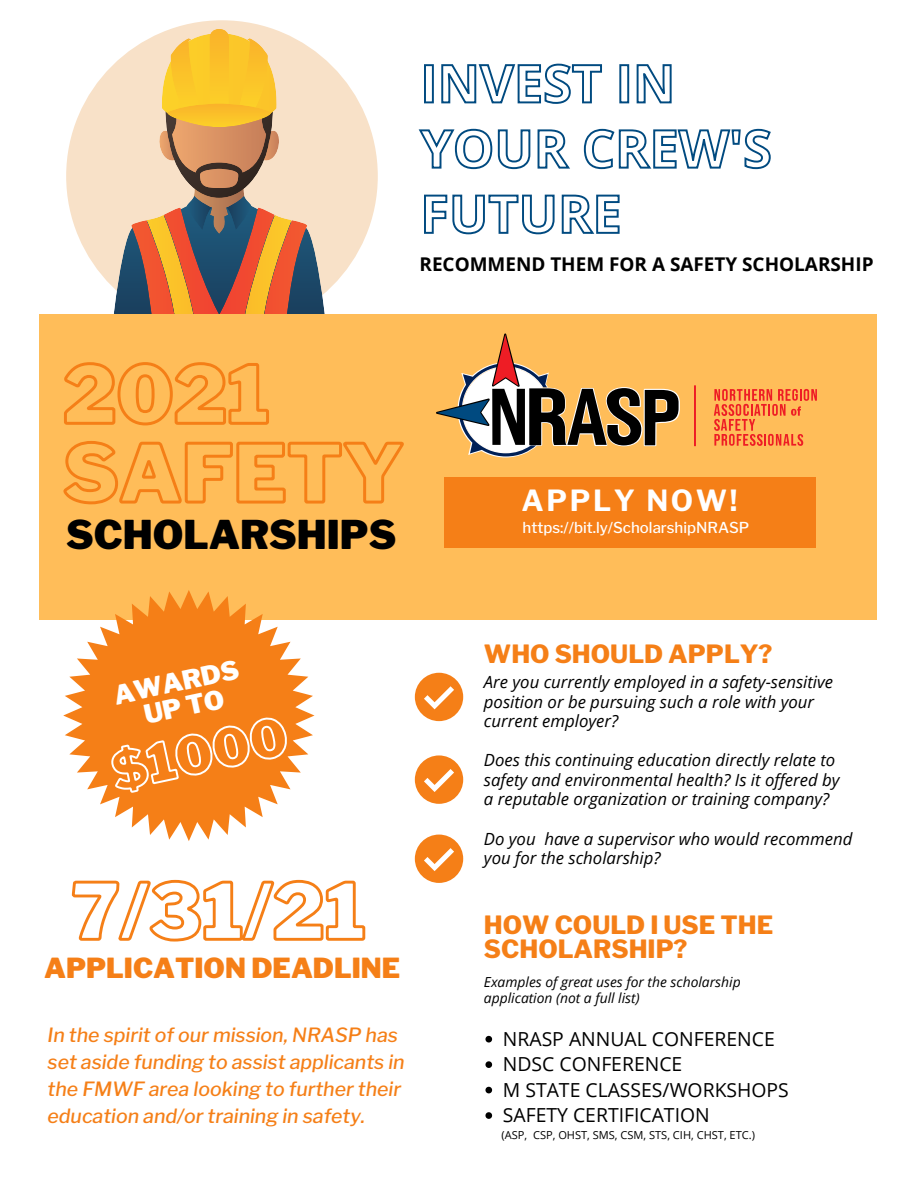
<style>
.page{position:relative;width:918px;height:1188px;background:#fff}
.page>*{position:absolute;margin:0;border:0;box-sizing:border-box;transform-origin:0 0}
.t1{font:900 39.3px "Libre Franklin";color:#000}
.t2{font:700 28.95px "Libre Franklin";letter-spacing:.09em;color:#fff}
.t3{font:900 27.45px "Libre Franklin";color:#f57f17}
.t4{font:900 25.95px "Libre Franklin";color:#fff}
.t5{font:800 25.05px/24.2px "Libre Franklin";color:#f57f17}
.t6{font:italic 500 19.5px/26.8px "Libre Franklin";color:#f57f17}
.t7{font:19.35px "Open Sans";color:#000}
.t8{font:700 18.9px "Open Sans";color:#000}
.t9{font:italic 16.8px/19.6px "Open Sans";color:#000}
.t10{font:500 15px "Libre Franklin";color:#fff}
.t11{font:italic 13.8px/16.2px "Open Sans";color:#000}
.t12{font:11.1px "Open Sans";color:#000}
</style>
<div class="page">
<div style="left:66px;top:20px;width:312px;height:312px;background:#f8e1c8;border-radius:50%"></div>
<svg style="left:113px;top:29px;width:213px;height:286px"></svg>
<div style="left:39px;top:315px;width:837px;height:305px;background:#ffbd59"></div>
<svg style="left:436px;top:333px;width:244px;height:124px"></svg>
<hr style="left:694px;top:385px;width:2px;height:61px;background:#ee1d25">
<svg style="left:714px;top:389px;width:103px;height:57px"></svg>
<div style="left:444px;top:477px;width:372px;height:70px;background:#f57f17"></div>
<svg style="left:64px;top:362px;width:205px;height:64px"></svg>
<svg style="left:63px;top:441px;width:341px;height:64px"></svg>
<svg style="left:63px;top:590px;width:251px;height:251px"></svg>
<svg style="left:94px;top:620px;width:199px;height:191px;background:#f68c2f"></svg>
<svg style="left:415px;top:673px;width:48px;height:48px"></svg>
<svg style="left:415px;top:755px;width:48px;height:49px"></svg>
<svg style="left:415px;top:835px;width:48px;height:48px"></svg>
<svg style="left:418px;top:63px;width:353px;height:172px"></svg>
<svg style="left:71px;top:879px;width:295px;height:63px"></svg>
<svg style="left:485px;top:1036px;width:7px;height:7px"></svg>
<svg style="left:485px;top:1061px;width:7px;height:7px"></svg>
<svg style="left:485px;top:1087px;width:7px;height:6px"></svg>
<svg style="left:485px;top:1112px;width:7px;height:7px"></svg>
<p class="t8" style="left:420px;top:251px;width:456px">RECOMMEND THEM FOR A SAFETY SCHOLARSHIP</p>
<p class="t1" style="left:66px;top:511px;width:332px">SCHOLARSHIPS</p>
<p class="t4" style="left:111px;top:680px;width:129px;rotate:-12deg">AWARDS</p>
<p class="t4" style="left:141px;top:700px;width:83px;rotate:-12deg">UP TO</p>
<p class="t3" style="left:44px;top:951px;width:357px">APPLICATION DEADLINE</p>
<p class="t6" style="left:48px;top:1022px;width:359px">In the spirit of our mission, NRASP has set aside funding to assist applicants in the FMWF area looking to further their education and/or training in safety.</p>
<p class="t2" style="left:522px;top:483px;width:218px">APPLY NOW!</p>
<p class="t10" style="left:523px;top:518px;width:228px">https://bit.ly/ScholarshipNRASP</p>
<p class="t5" style="left:484px;top:642px;width:290px">WHO SHOULD APPLY?</p>
<p class="t9" style="left:484px;top:672px;width:351px">Are you currently employed in a safety-sensitive position or be pursuing such a role with your current employer?</p>
<p class="t9" style="left:484px;top:750px;width:357px">Does this continuing education directly relate to safety and environmental health? Is it offered by a reputable organization or training company?</p>
<p class="t9" style="left:484px;top:828px;width:370px">Do you have a supervisor who would recommend you for the scholarship?</p>
<p class="t5" style="left:484px;top:913px;width:291px">HOW COULD I USE THE<br>SCHOLARSHIP?</p>
<p class="t11" style="left:484px;top:973px;width:258px">Examples of great uses for the scholarship application (not a full list)</p>
<p class="t7" style="left:503px;top:1025px;width:273px">NRASP ANNUAL CONFERENCE</p>
<p class="t7" style="left:503px;top:1051px;width:181px">NDSC CONFERENCE</p>
<p class="t7" style="left:503px;top:1076px;width:287px">M STATE CLASSES/WORKSHOPS</p>
<p class="t7" style="left:503px;top:1102px;width:208px">SAFETY CERTIFICATION</p>
<p class="t12" style="left:502px;top:1127px;width:255px">(ASP, CSP, OHST, SMS, CSM, STS, CIH, CHST, ETC.)</p>
</div>
